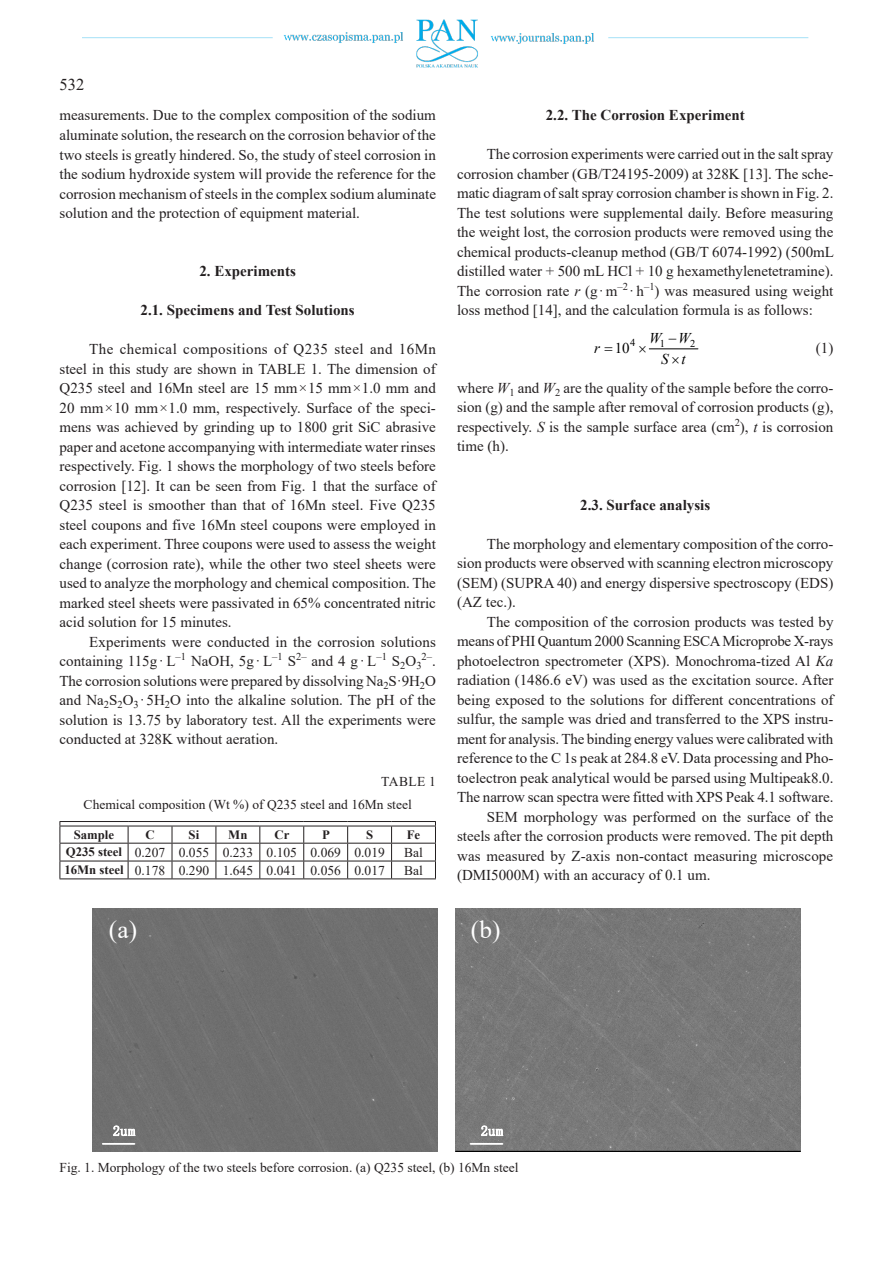
<style>
.page{position:relative;width:893px;height:1263px;background:#fff}
.page>*{position:absolute;margin:0;border:0;box-sizing:border-box;transform-origin:0 0}
.t1{font:25.2px "Times New Roman";color:#fff}
.t2{font:16.5px "Times New Roman";color:#231f20}
.t3{font:15px/19.5px "Times New Roman";color:#231f20;text-align:justify}
.t4{font:700 15px "Times New Roman";color:#231f20}
.t5{font:italic 15px "Times New Roman";color:#000}
.t6{font:15px "Times New Roman";color:#000}
.t7{font:13.5px/22.5px "Times New Roman";color:#231f20}
.t8{font:700 12.75px "Times New Roman";color:#231f20}
.t9{font:10.5px "Times New Roman";color:#231f20}
.t10{font:10.5px "Times New Roman";color:#000}
.s1{font-size:15px}
.s2{font-weight:700;font-size:12.75px}
.s3{font-style:italic}
</style>
<div class="page">
<img style="left:82px;top:19px;width:727px;height:49px">
<svg style="left:60px;top:821px;width:376px;height:57px"></svg>
<hr style="left:60px;top:878px;width:68px;height:1px;background:#231f20">
<hr style="left:128px;top:878px;width:44px;height:1px;background:#231f20">
<hr style="left:172px;top:878px;width:44px;height:1px;background:#231f20">
<hr style="left:216px;top:878px;width:44px;height:1px;background:#231f20">
<hr style="left:260px;top:878px;width:44px;height:1px;background:#231f20">
<hr style="left:304px;top:878px;width:44px;height:1px;background:#231f20">
<hr style="left:348px;top:878px;width:44px;height:1px;background:#231f20">
<hr style="left:392px;top:878px;width:44px;height:1px;background:#231f20">
<hr style="left:649px;top:348px;width:49px;height:1px;background:#000">
<div style="left:93px;top:908px;width:345px;height:244px;background:#6f6f6f"></div>
<div style="left:456px;top:908px;width:344px;height:244px;background:#787878"></div>
<hr style="left:103px;top:1143px;width:31px;height:2px;background:#fff">
<svg style="left:113px;top:1126px;width:22px;height:10px"></svg>
<hr style="left:471px;top:1143px;width:31px;height:2px;background:#fff">
<svg style="left:481px;top:1126px;width:22px;height:10px"></svg>
<p class="t2" style="left:60px;top:73px;width:26px">532</p>
<p class="t3" style="left:60px;top:105px;width:378px">measurements. Due to the complex composition of the sodium aluminate solution, the research on the corrosion behavior of the two steels is greatly hindered. So, the study of steel corrosion in the sodium hydroxide system will provide the reference for the corrosion mechanism of steels in the complex sodium aluminate solution and the protection of equipment material.</p>
<p class="t4" style="left:199px;top:261px;width:98px">2. Experiments</p>
<p class="t4" style="left:141px;top:300px;width:216px">2.1. Specimens and Test Solutions</p>
<p class="t3" style="left:60px;top:339px;width:378px;text-indent:30px">The chemical compositions of Q235 steel and 16Mn steel in this study are shown in TABLE 1. The dimension of Q235 steel and 16Mn steel are 15 mm×15 mm×1.0 mm and 20 mm×10 mm×1.0 mm, respectively. Surface of the speci&shy;mens was achieved by grinding up to 1800 grit SiC abrasive paper and acetone accompanying with intermediate water rinses respectively. Fig. 1 shows the morphology of two steels before corrosion [12]. It can be seen from Fig. 1 that the surface of Q235 steel is smoother than that of 16Mn steel. Five Q235 steel coupons and five 16Mn steel coupons were employed in each experiment. Three coupons were used to assess the weight change (corrosion rate), while the other two steel sheets were used to analyze the morphology and chemical composition. The marked steel sheets were passivated in 65% concentrated nitric acid solution for 15 minutes.</p>
<p class="t3" style="left:60px;top:632px;width:378px;text-indent:30px">Experiments were conducted in the corrosion solutions containing 115g· L<sup>–1</sup> NaOH, 5g· L<sup>–1</sup> S<sup>2–</sup> and 4 g· L<sup>–1</sup> S<sub>2</sub>O<sub>3</sub></p>
<p class="t9" style="left:422px;top:649px;width:16px">2–<span class="s1">.</span></p>
<p class="t3" style="left:60px;top:671px;width:378px">The corrosion solutions were prepared by dissolving Na<sub>2</sub>S·9H<sub>2</sub>O and Na<sub>2</sub>S<sub>2</sub>O<sub>3</sub>·5H<sub>2</sub>O into the alkaline solution. The pH of the solution is 13.75 by laboratory test. All the experiments were conducted at 328K without aeration.</p>
<p class="t7" style="left:84px;top:770px;width:354px;text-indent:297px">Tab le 1<br>Chemical composition (Wt %) of Q235 steel and 16Mn steel</p>
<p class="t8" style="left:74px;top:825px;width:42px">Sample</p>
<p class="t8" style="left:145px;top:825px;width:11px">C</p>
<p class="t8" style="left:189px;top:825px;width:12px">Si</p>
<p class="t8" style="left:228px;top:825px;width:21px">Mn</p>
<p class="t8" style="left:274px;top:825px;width:16px">Cr</p>
<p class="t8" style="left:322px;top:825px;width:9px">P</p>
<p class="t8" style="left:366px;top:825px;width:9px">S</p>
<p class="t8" style="left:407px;top:825px;width:15px">Fe</p>
<p class="t7" style="left:66px;top:840px;width:320px"><span class="s2">Q235 steel</span> 0.207 0.055 0.233 0.105 0.069 0.019</p>
<p class="t7" style="left:404px;top:840px;width:20px">Bal</p>
<p class="t7" style="left:64px;top:858px;width:322px"><span class="s2">16Mn steel</span> 0.178 0.290 1.645 0.041 0.056 0.017</p>
<p class="t7" style="left:404px;top:858px;width:20px">Bal</p>
<p class="t4" style="left:546px;top:105px;width:201px">2.2. The Corrosion Experiment</p>
<p class="t3" style="left:457px;top:144px;width:378px;text-indent:30px">The corrosion experiments were carried out in the salt spray corrosion chamber (GB/T24195-2009) at 328K [13]. The sche&shy;matic diagram of salt spray corrosion chamber is shown in Fig. 2.<br>The test solutions were supplemental daily. Before measuring the weight lost, the corrosion products were removed using the chemical products-cleanup method (GB/T 6074-1992) (500mL distilled water + 500 mL HCl + 10 g hexamethylenetetramine).<br>The corrosion rate <span class="s3">r</span> (g· m<sup>–2</sup>· h<sup>–1</sup>) was measured using weight loss method [14], and the calculation formula is as follows:</p>
<p class="t10" style="left:630px;top:335px;width:7px">4</p>
<p class="t10" style="left:660px;top:336px;width:7px">1</p>
<p class="t10" style="left:690px;top:336px;width:7px">2</p>
<p class="t5" style="left:649px;top:327px;width:43px">W W</p>
<p class="t6" style="left:615px;top:337px;width:16px">10</p>
<p class="t3" style="left:816px;top:337px;width:19px">(1)</p>
<p class="t3" style="left:457px;top:377px;width:378px">where <span class="s3">W</span><sub>1</sub> and <span class="s3">W</span><sub>2</sub> are the quality of the sample before the corro&shy;sion (g) and the sample after removal of corrosion products (g), respectively. <span class="s3">S</span> is the sample surface area (cm<sup>2</sup>), <span class="s3">t</span> is corrosion time (h).</p>
<p class="t5" style="left:594px;top:337px;width:7px">r</p>
<p class="t5" style="left:661px;top:349px;width:26px">S t</p>
<p class="t4" style="left:580px;top:494px;width:132px">2.3. Surface analysis</p>
<p class="t3" style="left:457px;top:533px;width:378px;text-indent:30px">The morphology and elementary composition of the corro&shy;sion products were observed with scanning electron microscopy (SEM) (SUPRA</p>
<p class="t3" style="left:557px;top:572px;width:278px">40) and energy dispersive spectroscopy (EDS)</p>
<p class="t3" style="left:457px;top:592px;width:60px">(AZ tec.).</p>
<p class="t3" style="left:487px;top:611px;width:348px">The composition of the corrosion products was tested by</p>
<p class="t3" style="left:457px;top:631px;width:378px">means of PHI Quantum 2000 Scanning ESCA Microprobe X-rays</p>
<p class="t3" style="left:457px;top:650px;width:378px">photoelectron spectrometer (XPS). Monochroma-tized Al <span class="s3">Ka</span></p>
<p class="t3" style="left:457px;top:670px;width:378px">radiation (1486.6 eV) was used as the excitation source. After</p>
<p class="t3" style="left:457px;top:689px;width:378px">being exposed to the solutions for different concentrations of</p>
<p class="t3" style="left:457px;top:709px;width:378px">sulfur, the sample was dried and transferred to the XPS instru-</p>
<p class="t3" style="left:457px;top:728px;width:378px">ment for analysis. The binding energy values were calibrated with</p>
<p class="t3" style="left:457px;top:748px;width:378px">reference to the C 1s peak at 284.8 eV. Data processing and Pho-</p>
<p class="t3" style="left:457px;top:767px;width:378px">toelectron peak analytical would be parsed using Multipeak8.0.</p>
<p class="t3" style="left:457px;top:787px;width:378px">The narrow scan spectra were fitted with XPS Peak 4.1 software.</p>
<p class="t3" style="left:487px;top:806px;width:348px">SEM morphology was performed on the surface of the</p>
<p class="t3" style="left:457px;top:826px;width:378px">steels after the corrosion products were removed. The pit depth</p>
<p class="t3" style="left:457px;top:845px;width:378px">was measured by Z-axis non-contact measuring microscope</p>
<p class="t3" style="left:457px;top:865px;width:255px">(DMI5000M) with an accuracy of 0.1 um.</p>
<h1 class="t1" style="left:109px;top:912px;width:30px">(a)</h1>
<h1 class="t1" style="left:471px;top:912px;width:31px">(b)</h1>
<p class="t7" style="left:60px;top:1156px;width:460px">Fig. 1. Morphology of the two steels before corrosion. (a) Q235 steel, (b) 16Mn steel</p>
</div>
